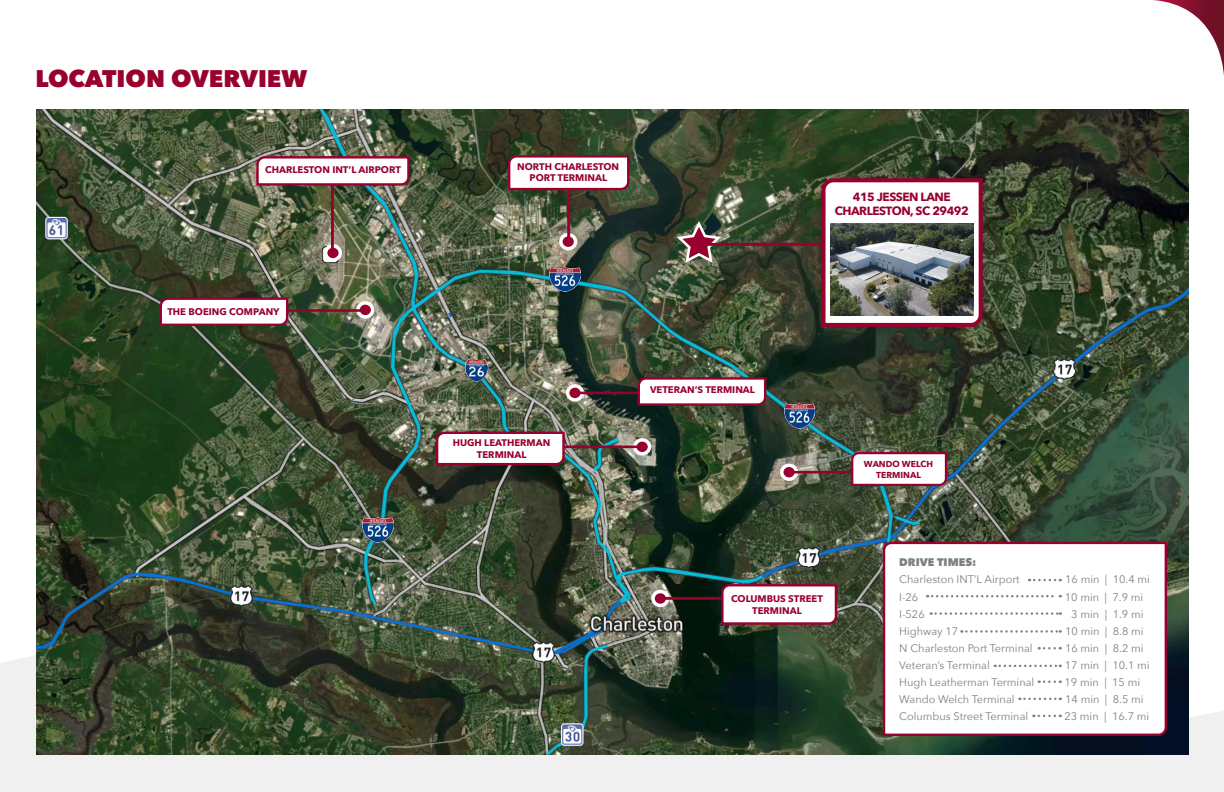
<style>
.page{position:relative;width:1224px;height:792px;background:#fff}
.page>*{position:absolute;margin:0;border:0;box-sizing:border-box;transform-origin:0 0}
.t1{font:800 24px "Avenir Next";color:#98012d}
.t2{font:700 11.9px "Avenir Next";letter-spacing:-.04em;color:#98012d}
.t3{font:11px "Avenir Next";color:#7e8083}
.t4{font:800 11px "Avenir Next";color:#7e8083}
.t5{font:700 9.6px "Avenir Next";color:#98002e}
.t6{font:700 8.7px "Avenir Next";color:#98002e}
</style>
<div class="page">
<div style="left:0;top:656px;width:1224px;height:136px;background:#f0f0f1"></div>
<svg style="left:1153px;top:0;width:71px;height:76px"></svg>
<img style="left:36px;top:110px;width:1153px;height:645px">
<svg style="left:674px;top:221px;width:50px;height:44px;background:#705f59"></svg>
<svg style="left:561px;top:235px;width:15px;height:14px"></svg>
<div style="left:559px;top:233px;width:18px;height:17px;border:3px solid #fff;border-radius:50%"></div>
<svg style="left:782px;top:465px;width:14px;height:14px"></svg>
<div style="left:780px;top:464px;width:18px;height:17px;border:3px solid #fff;border-radius:50%"></div>
<svg style="left:568px;top:386px;width:14px;height:14px"></svg>
<div style="left:566px;top:384px;width:18px;height:18px;border:3px solid #fff;border-radius:50%"></div>
<svg style="left:635px;top:440px;width:15px;height:14px"></svg>
<div style="left:633px;top:438px;width:18px;height:18px;border:3px solid #fff;border-radius:50%"></div>
<svg style="left:653px;top:592px;width:15px;height:13px"></svg>
<div style="left:651px;top:590px;width:18px;height:17px;border:3px solid #fff;border-radius:50%"></div>
<svg style="left:326px;top:246px;width:14px;height:14px"></svg>
<div style="left:324px;top:244px;width:18px;height:18px;border:3px solid #fff;border-radius:50%"></div>
<svg style="left:358px;top:303px;width:15px;height:14px"></svg>
<div style="left:356px;top:301px;width:18px;height:18px;border:3px solid #fff;border-radius:50%"></div>
<hr style="left:567px;top:171px;width:3px;height:73px;background:#98012d">
<hr style="left:331px;top:171px;width:3px;height:82px;background:#98012d">
<hr style="left:262px;top:309px;width:103px;height:3px;background:#98012d">
<hr style="left:575px;top:392px;width:103px;height:2px;background:#98012d">
<hr style="left:539px;top:446px;width:103px;height:2px;background:#98012d">
<hr style="left:787px;top:471px;width:103px;height:3px;background:#98012d">
<hr style="left:660px;top:597px;width:114px;height:3px;background:#98012d">
<svg style="left:255px;top:155px;width:156px;height:32px"></svg>
<svg style="left:158px;top:296px;width:132px;height:31px"></svg>
<svg style="left:507px;top:154px;width:124px;height:37px"></svg>
<svg style="left:720px;top:583px;width:118px;height:43px"></svg>
<svg style="left:850px;top:451px;width:98px;height:36px"></svg>
<svg style="left:435px;top:430px;width:131px;height:37px"></svg>
<svg style="left:636px;top:376px;width:132px;height:31px"></svg>
<svg style="left:882px;top:540px;width:286px;height:197px"></svg>
<svg style="left:1029px;top:579px;width:32px;height:2px"></svg>
<svg style="left:927px;top:595px;width:134px;height:2px"></svg>
<svg style="left:931px;top:612px;width:130px;height:3px"></svg>
<svg style="left:1039px;top:647px;width:22px;height:2px"></svg>
<svg style="left:961px;top:630px;width:100px;height:3px"></svg>
<svg style="left:995px;top:665px;width:66px;height:2px"></svg>
<svg style="left:1039px;top:681px;width:22px;height:2px"></svg>
<svg style="left:1019px;top:698px;width:42px;height:2px"></svg>
<svg style="left:1033px;top:715px;width:28px;height:2px"></svg>
<div style="left:814px;top:171px;width:176px;height:163px;background:#231f20;opacity:.4"></div>
<svg style="left:820px;top:176px;width:165px;height:153px"></svg>
<img style="left:831px;top:223px;width:142px;height:93px">
<hr style="left:693px;top:243px;width:131px;height:3px;background:#98012d">
<img style="left:550px;top:267px;width:30px;height:24px">
<img style="left:784px;top:404px;width:31px;height:24px">
<img style="left:363px;top:518px;width:30px;height:24px">
<img style="left:465px;top:359px;width:23px;height:23px">
<p class="t1" style="left:36px;top:63px;width:273px">LOCATION OVERVIEW</p>
<p class="t5" style="left:265px;top:161px;width:137px">CHARLESTON INT’L AIRPORT</p>
<p class="t5" style="left:167px;top:304px;width:114px">THE BOEING COMPANY</p>
<p class="t5" style="left:517px;top:158px;width:103px">NORTH CHARLESTON</p>
<p class="t5" style="left:530px;top:170px;width:79px">PORT TERMINAL</p>
<p class="t2" style="left:853px;top:186px;width:99px">415 JESSEN LANE</p>
<p class="t2" style="left:835px;top:200px;width:136px">CHARLESTON, SC 29492</p>
<p class="t5" style="left:453px;top:434px;width:99px">HUGH LEATHERMAN</p>
<p class="t5" style="left:477px;top:446px;width:51px">TERMINAL</p>
<p class="t5" style="left:650px;top:381px;width:106px">VETERAN’S TERMINAL</p>
<p class="t5" style="left:731px;top:590px;width:93px">COLUMBUS STREET</p>
<p class="t5" style="left:752px;top:602px;width:51px">TERMINAL</p>
<p class="t6" style="left:864px;top:457px;width:71px">WANDO WELCH</p>
<p class="t6" style="left:876px;top:467px;width:46px">TERMINAL</p>
<p class="t4" style="left:899px;top:556px;width:79px">DRIVE TIMES:</p>
<p class="t3" style="left:899px;top:570px;width:122px">Charleston INT’L Airport</p>
<p class="t3" style="left:1065px;top:570px;width:86px">16 min | 10.4 mi</p>
<p class="t3" style="left:899px;top:587px;width:21px">I-26</p>
<p class="t3" style="left:1065px;top:587px;width:80px">10 min | 7.9 mi</p>
<p class="t3" style="left:899px;top:604px;width:27px">I-526</p>
<p class="t3" style="left:1071px;top:604px;width:74px">3 min | 1.9 mi</p>
<p class="t3" style="left:899px;top:622px;width:60px">Highway 17</p>
<p class="t3" style="left:1065px;top:622px;width:80px">10 min | 8.8 mi</p>
<p class="t3" style="left:899px;top:639px;width:135px">N Charleston Port Terminal</p>
<p class="t3" style="left:1065px;top:639px;width:80px">16 min | 8.2 mi</p>
<p class="t3" style="left:899px;top:656px;width:92px">Veteran’s Terminal</p>
<p class="t3" style="left:1065px;top:656px;width:86px">17 min | 10.1 mi</p>
<p class="t3" style="left:899px;top:673px;width:137px">Hugh Leatherman Terminal</p>
<p class="t3" style="left:1065px;top:673px;width:77px">19 min | 15 mi</p>
<p class="t3" style="left:899px;top:690px;width:117px">Wando Welch Terminal</p>
<p class="t3" style="left:1065px;top:690px;width:80px">14 min | 8.5 mi</p>
<p class="t3" style="left:899px;top:707px;width:131px">Columbus Street Terminal</p>
<p class="t3" style="left:1064px;top:707px;width:86px">23 min | 16.7 mi</p>
</div>
